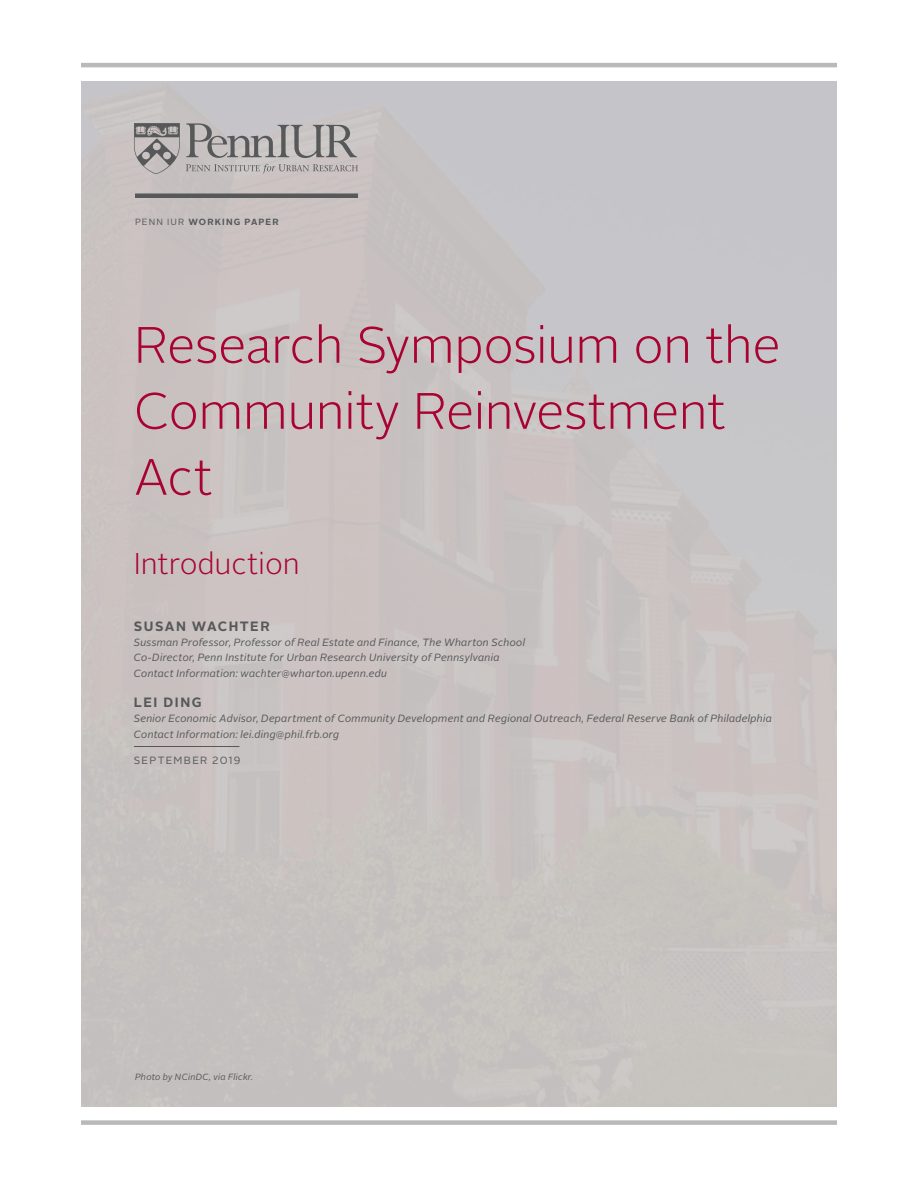
<style>
.page{position:relative;width:918px;height:1188px;background:#fff}
.page>*{position:absolute;margin:0;border:0;box-sizing:border-box;transform-origin:0 0}
.t1{font:300 51px/66px "Alright Sans";letter-spacing:-.01em;color:#a90332}
.t2{font:300 30px "Alright Sans";letter-spacing:-.005em;color:#a90332}
.t3{font:700 13.5px "Alright Sans";letter-spacing:.11em;color:#57585a}
.t4{font:italic 10.5px/15px "Alright Sans";letter-spacing:.015em;color:#57585a}
.t5{font:10.5px "Alright Sans";letter-spacing:.11em;color:#57585a}
.t6{font:italic 9px "Alright Sans";letter-spacing:.02em;color:#57585a}
.t7{font:700 9px "Alright Sans";letter-spacing:.125em;color:#57585a}
.s1{font-weight:400}
</style>
<div class="page">
<div style="left:81px;top:81px;width:756px;height:1026px;background:#ccc8c7"></div>
<div style="left:81px;top:1120px;width:756px;height:5px;background:#b9b8ba"></div>
<hr style="left:81px;top:63px;width:756px;height:4px;background:#b9b8ba">
<hr style="left:134px;top:746px;width:105px;height:1px;background:#57585a">
<hr style="left:135px;top:194px;width:223px;height:4px;background:#57585a">
<svg style="left:186px;top:123px;width:171px;height:35px"></svg>
<svg style="left:186px;top:164px;width:172px;height:10px"></svg>
<svg style="left:134px;top:123px;width:46px;height:51px"></svg>
<p class="t7" style="left:135px;top:216px;width:145px"><span class="s1">PENN IUR</span> WORKING PAPER</p>
<h1 class="t1" style="left:134px;top:313px;width:648px">Research Symposium on the<br>Community Reinvestment<br>Act</h1>
<h2 class="t2" style="left:134px;top:544px;width:167px">Introduction</h2>
<p class="t3" style="left:134px;top:617px;width:138px">SUSAN WACHTER</p>
<p class="t4" style="left:134px;top:635px;width:393px">Sussman Professor, Professor of Real Estate and Finance, The Wharton School<br>Co-Director, Penn Institute for Urban Research University of Pennsylvania</p>
<p class="t4" style="left:134px;top:666px;width:255px">Contact Information: wachter@wharton.upenn.edu</p>
<p class="t3" style="left:134px;top:693px;width:69px">LEI DING</p>
<p class="t4" style="left:134px;top:710px;width:640px;line-height:16.2px">Senior Economic Advisor, Department of Community Development and Regional Outreach, Federal Reserve Bank of Philadelphia<br>Contact Information: lei.ding@phil.frb.org</p>
<p class="t5" style="left:134px;top:753px;width:108px">SEPTEMBER 2019</p>
<p class="t6" style="left:135px;top:1071px;width:120px">Photo by NCinDC, via Flickr.</p>
</div>
